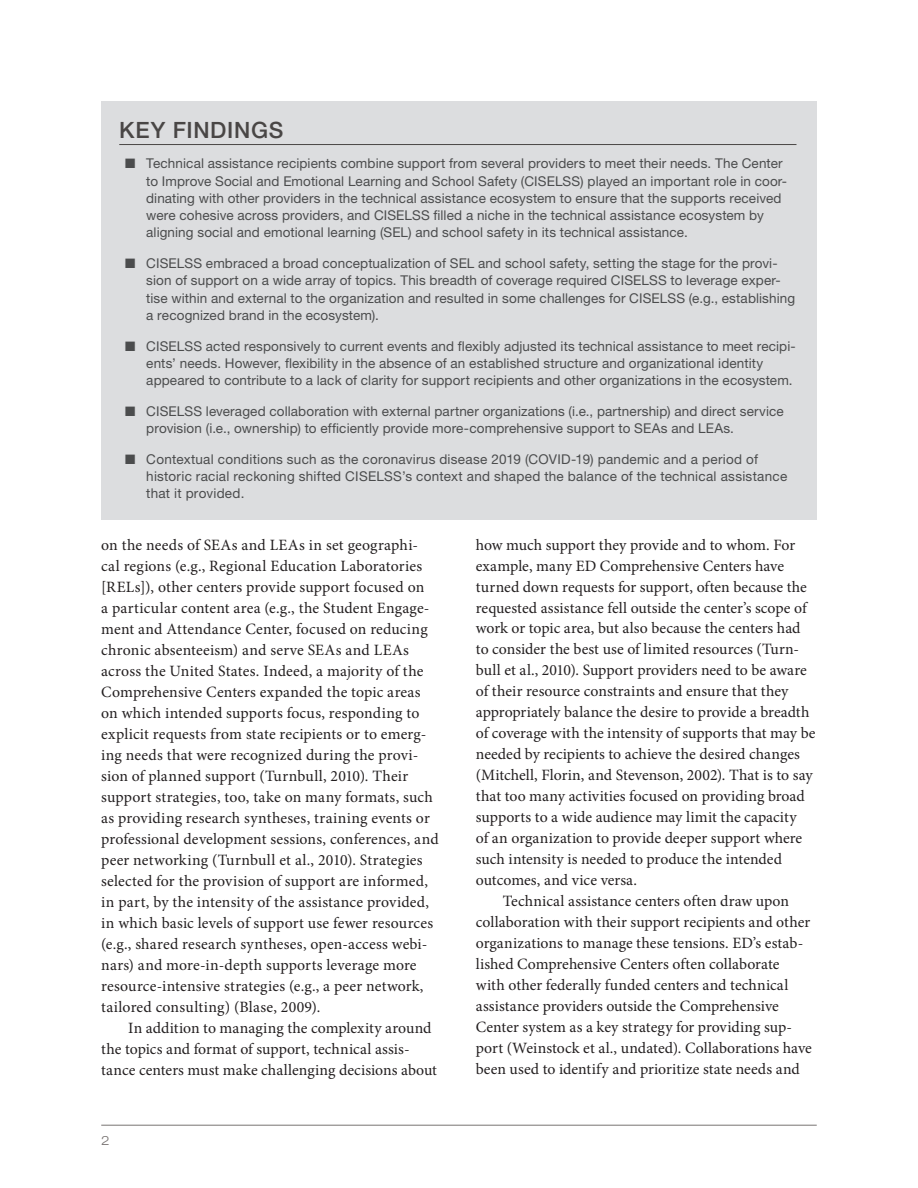
<style>
.page{position:relative;width:918px;height:1188px;background:#fff}
.page>*{position:absolute;margin:0;border:0;box-sizing:border-box;transform-origin:0 0}
.t1{font:500 22.5px "Helvetica Neue LT Std";letter-spacing:.03em;color:#494645}
.t2{font:15.75px/21px "Minion Pro";letter-spacing:.005em;color:#231f20}
.t3{font:13.5px/17.2px "Helvetica Neue LT Std";letter-spacing:.01em;color:#4b4c4d}
.t4{font:300 expanded 12.75px "Helvetica Neue LT Std";color:#787372}
</style>
<div class="page">
<hr style="left:101px;top:1125px;width:716px;height:1px;background:#787372">
<div style="left:101px;top:101px;width:716px;height:419px;background:#dcdddf"></div>
<hr style="left:119px;top:144px;width:677px;height:1px;background:#494645">
<h1 class="t1" style="left:119px;top:121px;width:166px">KEY FINDINGS</h1>
<p class="t3" style="left:146px;top:156px;width:642px">Technical assistance recipients combine support from several providers to meet their needs. The Center to Improve Social and Emotional Learning and School Safety (CISELSS) played an important role in coor&shy;dinating with other providers in the technical assistance ecosystem to ensure that the supports received were cohesive across providers, and CISELSS filled a niche in the technical assistance ecosystem by aligning social and emotional learning (SEL) and school safety in its technical assistance.</p>
<p class="t3" style="left:146px;top:256px;width:650px">CISELSS embraced a broad conceptualization of SEL and school safety, setting the stage for the provi&shy;sion of support on a wide array of topics. This breadth of coverage required CISELSS to leverage exper&shy;tise within and external to the organization and resulted in some challenges for CISELSS (e.g., establishing a recognized brand in the ecosystem).</p>
<p class="t3" style="left:146px;top:339px;width:651px">CISELSS acted responsively to current events and flexibly adjusted its technical assistance to meet recipi&shy;ents’ needs. However, flexibility in the absence of an established structure and organizational identity appeared to contribute to a lack of clarity for support recipients and other organizations in the ecosystem.</p>
<p class="t3" style="left:146px;top:404px;width:639px">CISELSS leveraged collaboration with external partner organizations (i.e., partnership) and direct service provision (i.e., ownership) to efficiently provide more-comprehensive support to SEAs and LEAs.</p>
<p class="t3" style="left:146px;top:452px;width:643px">Contextual conditions such as the coronavirus disease 2019 (COVID-19) pandemic and a period of historic racial reckoning shifted CISELSS’s context and shaped the balance of the technical assistance that it provided.</p>
<p class="t2" style="left:101px;top:535px;width:339px">on the needs of SEAs and LEAs in set geographi&shy;cal regions (e.g., Regional Education Laboratories [RELs]), other centers provide support focused on<br>a particular content area (e.g., the Student Engage&shy;ment and Attendance Center, focused on reducing chronic absenteeism) and serve SEAs and LEAs across the United States. Indeed, a majority of the Comprehensive Centers expanded the topic areas on which intended supports focus, responding to explicit requests from state recipients or to emerg&shy;ing needs that were recognized during the provi&shy;sion of planned support (Turnbull, 2010). Their support strategies, too, take on many formats, such as providing research syntheses, training events or professional development sessions, conferences, and peer networking (Turnbull et al., 2010). Strategies selected for the provision of support are informed, in part, by the intensity of the assistance provided, in which basic levels of support use fewer resources (e.g., shared research syntheses, open-access webi&shy;nars) and more-in-depth supports leverage more resource-intensive strategies (e.g., a peer network, tailored consulting) (Blase, 2009).</p>
<p class="t2" style="left:101px;top:1018px;width:337px;text-indent:27px">In addition to managing the complexity around the topics and format of support, technical assis&shy;tance centers must make challenging decisions about</p>
<p class="t4" style="left:101px;top:1133px;width:10px">2</p>
<p class="t2" style="left:476px;top:535px;width:321px">how much support they provide and to whom. For</p>
<p class="t2" style="left:476px;top:556px;width:310px">example, many ED Comprehensive Centers have</p>
<p class="t2" style="left:476px;top:577px;width:333px">turned down requests for support, often because the</p>
<p class="t2" style="left:476px;top:598px;width:332px">requested assistance fell outside the center’s scope of</p>
<p class="t2" style="left:476px;top:619px;width:326px">work or topic area, but also because the centers had</p>
<p class="t2" style="left:476px;top:640px;width:325px">to consider the best use of limited resources (Turn-</p>
<p class="t2" style="left:476px;top:661px;width:333px">bull et al., 2010). Support providers need to be aware</p>
<p class="t2" style="left:476px;top:682px;width:314px">of their resource constraints and ensure that they</p>
<p class="t2" style="left:476px;top:703px;width:335px">appropriately balance the desire to provide a breadth</p>
<p class="t2" style="left:476px;top:724px;width:341px">of coverage with the intensity of supports that may be</p>
<p class="t2" style="left:476px;top:745px;width:326px">needed by recipients to achieve the desired changes</p>
<p class="t2" style="left:476px;top:766px;width:338px">(Mitchell, Florin, and Stevenson, 2002). That is to say</p>
<p class="t2" style="left:476px;top:787px;width:330px">that too many activities focused on providing broad</p>
<p class="t2" style="left:476px;top:808px;width:322px">supports to a wide audience may limit the capacity</p>
<p class="t2" style="left:476px;top:829px;width:328px">of an organization to provide deeper support where</p>
<p class="t2" style="left:476px;top:850px;width:308px">such intensity is needed to produce the intended</p>
<p class="t2" style="left:476px;top:871px;width:163px">outcomes, and vice versa.</p>
<p class="t2" style="left:503px;top:892px;width:288px">Technical assistance centers often draw upon</p>
<p class="t2" style="left:476px;top:913px;width:336px">collaboration with their support recipients and other</p>
<p class="t2" style="left:476px;top:934px;width:329px">organizations to manage these tensions. ED’s estab-</p>
<p class="t2" style="left:476px;top:955px;width:305px">lished Comprehensive Centers often collaborate</p>
<p class="t2" style="left:476px;top:976px;width:314px">with other federally funded centers and technical</p>
<p class="t2" style="left:476px;top:997px;width:305px">assistance providers outside the Comprehensive</p>
<p class="t2" style="left:476px;top:1018px;width:318px">Center system as a key strategy for providing sup-</p>
<p class="t2" style="left:476px;top:1039px;width:337px">port (Weinstock et al., undated). Collaborations have</p>
<p class="t2" style="left:476px;top:1060px;width:325px">been used to identify and prioritize state needs and</p>
</div>
